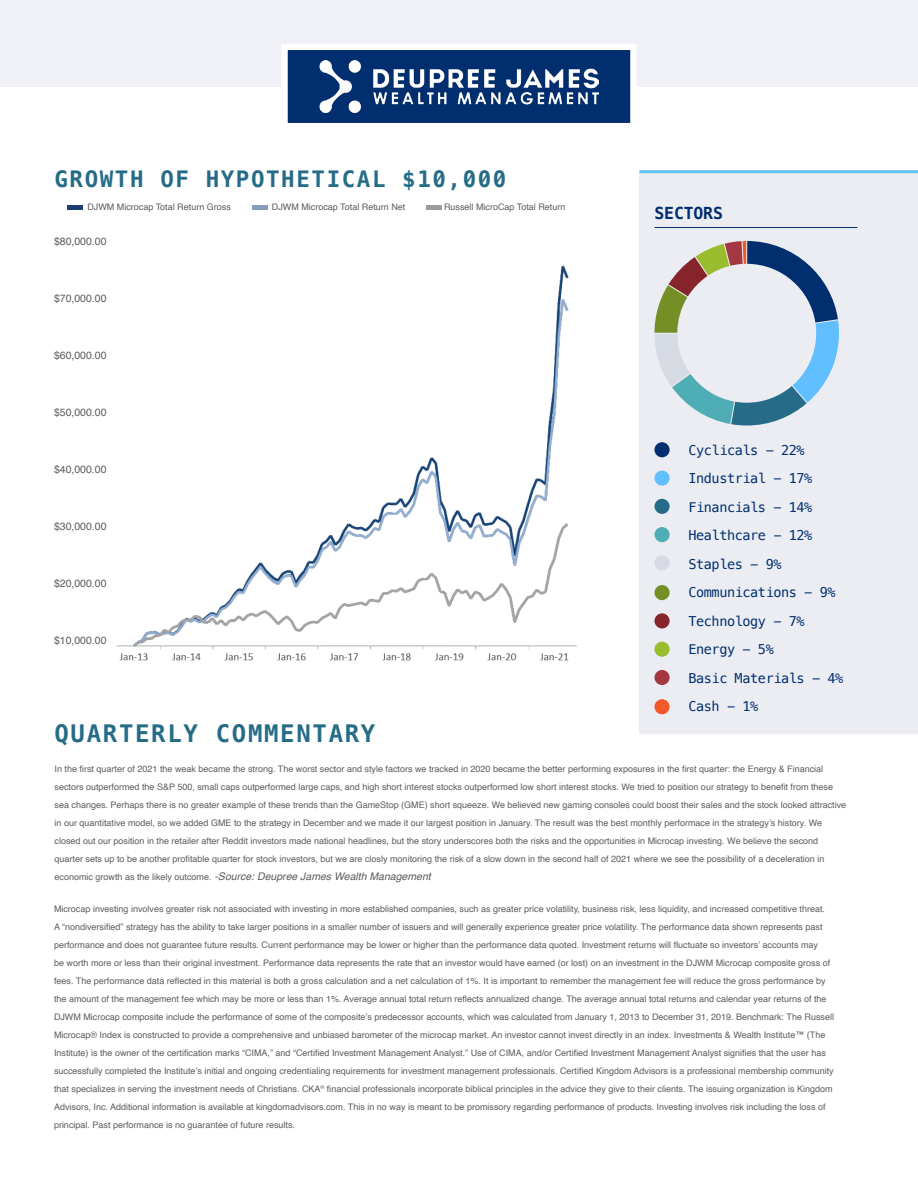
<style>
.page{position:relative;width:918px;height:1188px;background:#fff}
.page>*{position:absolute;margin:0;border:0;box-sizing:border-box;transform-origin:0 0}
.t1{font:700 24px "Menlo";letter-spacing:.07em;color:#266c87}
.t2{font:700 22.5px "Menlo";letter-spacing:.07em;color:#266c87}
.t3{font:700 16.5px "Menlo";letter-spacing:-.01em;color:#002e6e}
.t4{font:13.5px/28.5px "Menlo";letter-spacing:-.03em;color:#002e6e}
.t5{font:10.5px "Helvetica";color:#5d5d5d}
.t6{font:italic 10.5px "Helvetica";color:#5d5d5d}
.t7{font:9px/18px "Helvetica";color:#5d5d5d}
.s1{font-style:normal;font-size:9px}
</style>
<div class="page">
<img style="left:117px;top:265px;width:460px;height:396px">
<div style="left:639px;top:173px;width:279px;height:560px;background:#ebedf3"></div>
<hr style="left:654px;top:227px;width:204px;height:1px;background:#002e6e">
<div style="left:654px;top:442px;width:16px;height:15px;background:#002e6e;border-radius:50%"></div>
<div style="left:654px;top:499px;width:16px;height:15px;background:#266b87;border-radius:50%"></div>
<div style="left:654px;top:613px;width:16px;height:15px;background:#85242b;border-radius:50%"></div>
<div style="left:654px;top:471px;width:16px;height:15px;background:#61bfff;border-radius:50%"></div>
<div style="left:654px;top:585px;width:16px;height:15px;background:#758f26;border-radius:50%"></div>
<div style="left:654px;top:527px;width:16px;height:15px;background:#4fadb5;border-radius:50%"></div>
<div style="left:654px;top:642px;width:16px;height:15px;background:#99bd2e;border-radius:50%"></div>
<div style="left:654px;top:555px;width:16px;height:16px;background:#d6dbe3;border-radius:50%"></div>
<div style="left:654px;top:670px;width:16px;height:15px;background:#a33840;border-radius:50%"></div>
<hr style="left:639px;top:170px;width:279px;height:3px;background:#61c0ff">
<div style="left:0;top:0;width:918px;height:86px;background:#f0f1f6"></div>
<svg style="left:278px;top:44px;width:362px;height:79px"></svg>
<div style="left:67px;top:205px;width:15px;height:5px;background:#1d3f70"></div>
<div style="left:252px;top:205px;width:16px;height:5px;background:#859dba"></div>
<div style="left:426px;top:205px;width:15px;height:5px;background:#9b9b9b"></div>
<svg style="left:654px;top:241px;width:185px;height:185px"></svg>
<div style="left:654px;top:699px;width:16px;height:15px;background:#f25929;border-radius:50%"></div>
<h2 class="t2" style="left:55px;top:164px;width:454px">GROWTH OF HYPOTHETICAL $10,000</h2>
<p class="t7" style="left:87px;top:198px;width:145px">DJWM Microcap Total Return Gross</p>
<p class="t7" style="left:272px;top:198px;width:135px">DJWM Microcap Total Return Net</p>
<p class="t7" style="left:444px;top:198px;width:123px">Russell MicroCap Total Return</p>
<p class="t5" style="left:54px;top:233px;width:54px">$80,000.00</p>
<p class="t5" style="left:54px;top:290px;width:54px">$70,000.00</p>
<p class="t5" style="left:54px;top:347px;width:54px">$60,000.00</p>
<p class="t5" style="left:54px;top:404px;width:54px">$50,000.00</p>
<p class="t5" style="left:54px;top:461px;width:54px">$40,000.00</p>
<p class="t5" style="left:54px;top:518px;width:54px">$30,000.00</p>
<p class="t5" style="left:54px;top:575px;width:54px">$20,000.00</p>
<p class="t5" style="left:54px;top:632px;width:54px">$10,000.00</p>
<h1 class="t1" style="left:55px;top:717px;width:322px">QUARTERLY COMMENTARY</h1>
<h3 class="t3" style="left:654px;top:202px;width:70px">SECTORS</h3>
<h3 class="t4" style="left:688px;top:436px;width:156px">Cyclicals - 22%<br>Industrial - 17%<br>Financials - 14%<br>Healthcare - 12%<br>Staples - 9%<br>Communications - 9%<br>Technology - 7%<br>Energy - 5%<br>Basic Materials - 4%<br>Cash - 1%</h3>
<p class="t7" style="left:55px;top:760px;width:793px">In the first quarter of 2021 the weak became the strong. The worst sector and style factors we tracked in 2020 became the better performing exposures in the first quarter: the Energy &amp; Financial sectors outperformed the S&amp;P 500, small caps outperformed large caps, and high short interest stocks outperformed low short interest stocks. We tried to position our strategy to benefit from these sea changes. Perhaps there is no greater example of these trends than the GameStop (GME) short squeeze. We believed new gaming consoles could boost their sales and the stock looked attractive in our quantitative model, so we added GME to the strategy in December and we made it our largest position in January. The result was the best monthly performace in the strategy’s history. We closed out our position in the retailer after Reddit investors made national headlines, but the story underscores both the risks and the opportunities in Microcap investing. We believe the second quarter sets up to be another profitable quarter for stock investors, but we are closly monitoring the risk of a slow down in the second half of 2021 where we see the possibility of a deceleration in</p>
<p class="t6" style="left:55px;top:868px;width:378px"><span class="s1">economic growth as the likely outcome.</span> -Source: Deupree James Wealth Management</p>
<p class="t7" style="left:54px;top:900px;width:782px">Microcap investing involves greater risk not associated with investing in more established companies, such as greater price volatility, business risk, less liquidity, and increased competitive threat.<br>A “nondiversified” strategy has the ability to take larger positions in a smaller number of issuers and will generally experience greater price volatility. The performance data shown represents past performance and does not guarantee future results. Current performance may be lower or higher than the performance data quoted. Investment returns will fluctuate so investors’ accounts may<br>be worth more or less than their original investment. Performance data represents the rate that an investor would have earned (or lost) on an investment in the DJWM Microcap composite gross of fees. The performance data reflected in this material is both a gross calculation and a net calculation of 1%. It is important to remember the management fee will reduce the gross performance by the amount of the management fee which may be more or less than 1%. Average annual total return reflects annualized change. The average annual total returns and calendar year returns of the DJWM Microcap composite include the performance of some of the composite’s predecessor accounts, which was calculated from January 1, 2013 to December 31, 2019. Benchmark: The Russell Microcap® Index is constructed to provide a comprehensive and unbiased barometer of the microcap market. An investor cannot invest directly in an index. Investments &amp; Wealth Institute™ (The Institute) is the owner of the certification marks “CIMA,” and “Certified Investment Management Analyst.” Use of CIMA, and/or Certified Investment Management Analyst signifies that the user has successfully completed the Institute’s initial and ongoing credentialing requirements for investment management professionals. Certified Kingdom Advisors is a professional membership community that specializes in serving the investment needs of Christians. CKA<sup>®</sup> financial professionals incorporate biblical principles in the advice they give to their clients. The issuing organization is Kingdom Advisors, Inc. Additional information is available at kingdomadvisors.com. This in no way is meant to be promissory regarding performance of products. Investing involves risk including the loss of principal. Past performance is no guarantee of future results.</p>
</div>
